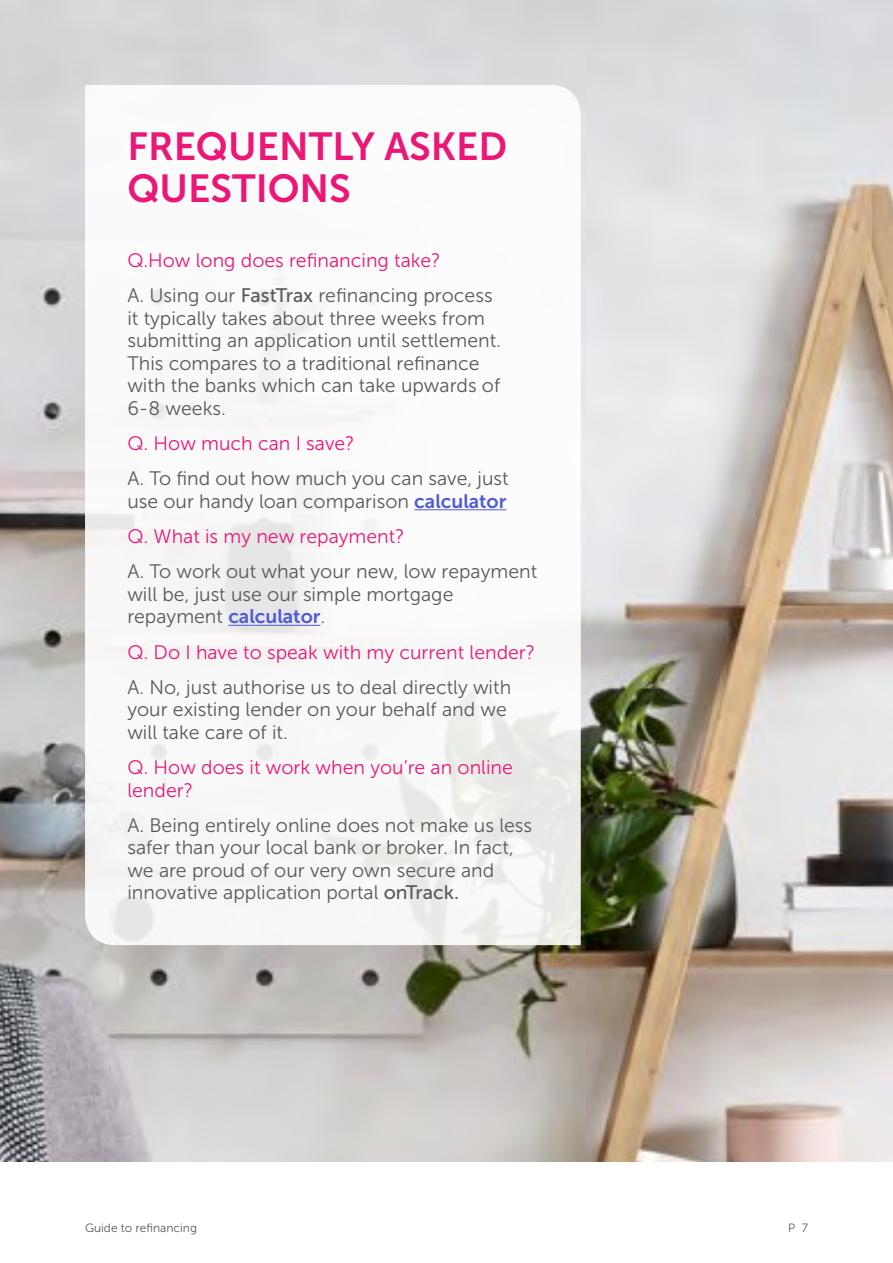
<style>
.page{position:relative;width:893px;height:1263px;background:#fff}
.page>*{position:absolute;margin:0;border:0;box-sizing:border-box;transform-origin:0 0}
.t1{font:39px/42px "Museo Sans 700";color:#ea1777}
.t2{font:19.5px/22.5px "Museo Sans 300";color:#58595b}
.t3{font:19.5px/35.2px "Museo Sans 300";color:#e91877}
.t4{font:12px "Museo Sans 300";color:#58595b}
.s1{color:#58595b}
.s2{font-family:"Museo Sans 500";color:#58595b}
.s3{font-family:"Museo Sans 700";color:#4f5cd6}
.s4{font-family:"Museo Sans 500"}
</style>
<div class="page">
<img style="left:0;top:0;width:893px;height:1161px">
<svg style="left:85px;top:85px;width:496px;height:860px"></svg>
<hr style="left:414px;top:509px;width:92px;height:1px;background:#4f5cd6">
<hr style="left:228px;top:625px;width:92px;height:1px;background:#4f5cd6">
<h1 class="t1" style="left:127px;top:125px;width:382px">FREQUENTLY ASKED<br>QUESTIONS</h1>
<p class="t3" style="left:127px;top:243px;width:367px">Q.How long does refinancing take?<br><span class="s1">A. Using our</span> <span class="s2">FastTrax</span> <span class="s1">refinancing process</span></p>
<p class="t2" style="left:127px;top:307px;width:375px">it typically takes about three weeks from submitting an application until settlement.<br>This compares to a traditional refinance with the banks which can take upwards of 6-8 weeks.</p>
<p class="t3" style="left:127px;top:426px;width:229px">Q. How much can I save?</p>
<p class="t2" style="left:127px;top:467px;width:383px">A. To find out how much you can save, just use our handy loan comparison <span class="s3">calculator</span></p>
<p class="t3" style="left:127px;top:519px;width:279px">Q. What is my new repayment?</p>
<p class="t2" style="left:127px;top:560px;width:411px">A. To work out what your new, low repayment will be, just use our simple mortgage repayment <span class="s3">calculator</span>.</p>
<p class="t3" style="left:127px;top:634px;width:409px">Q. Do I have to speak with my current lender?</p>
<p class="t2" style="left:127px;top:676px;width:385px">A. No, just authorise us to deal directly with your existing lender on your behalf and we will take care of it.</p>
<p class="t3" style="left:127px;top:756px;width:387px;line-height:22.5px">Q. How does it work when you’re an online lender?</p>
<p class="t2" style="left:127px;top:814px;width:406px">A. Being entirely online does not make us less safer than your local bank or broker. In fact, we are proud of our very own secure and innovative application portal <span class="s4">onTrack.</span></p>
<p class="t4" style="left:85px;top:1221px;width:113px">Guide to refinancing</p>
<p class="t4" style="left:788px;top:1221px;width:21px">P 7</p>
</div>
